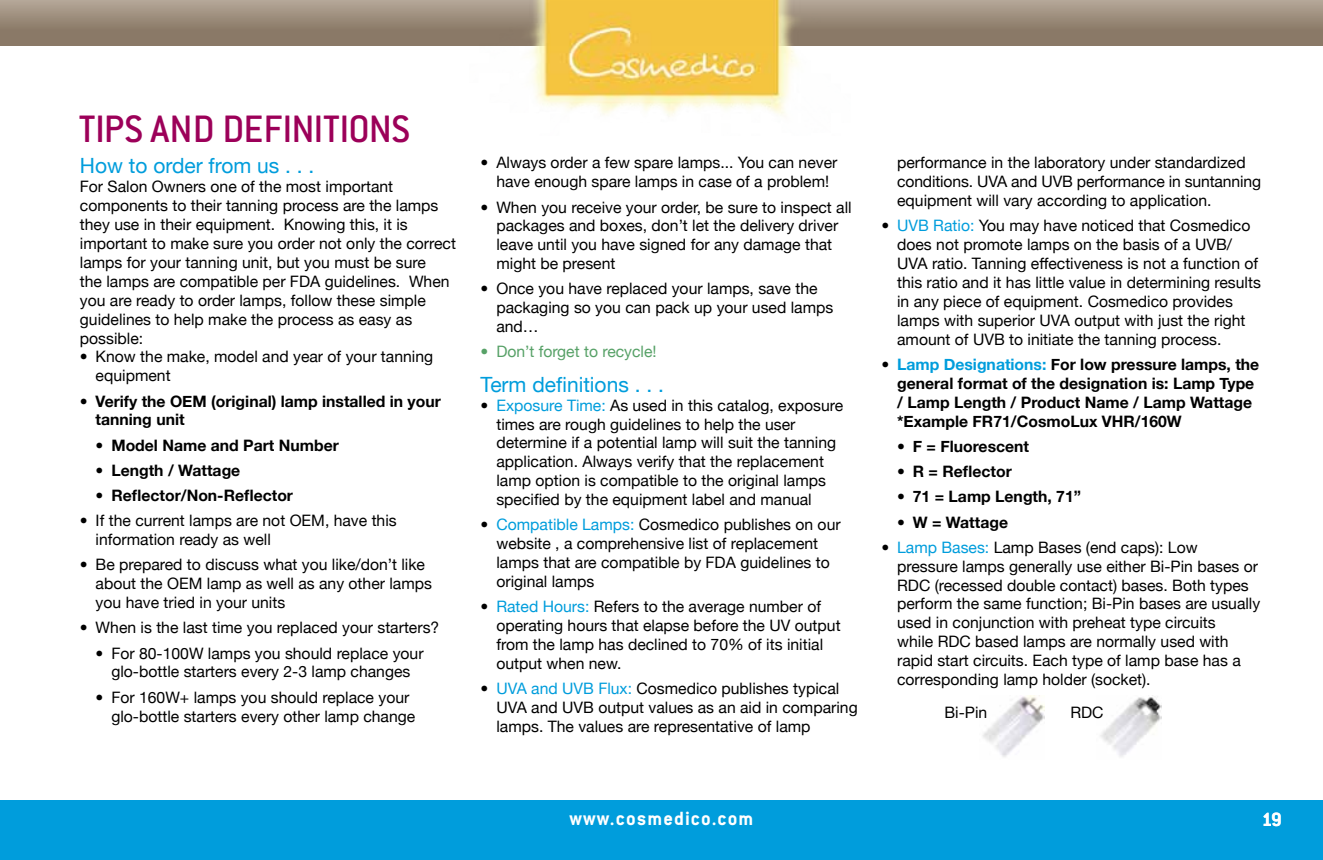
<style>
.page{position:relative;width:1323px;height:860px;background:#fff}
.page>*{position:absolute;margin:0;border:0;box-sizing:border-box;transform-origin:0 0}
.t1{font:500 42px "Conduit ITC";color:#9c0059}
.t2{font:21px "Helvetica Neue";color:#009ddc}
.t3{font:700 21px "Conduit ITC";letter-spacing:.05em;color:#fff}
.t4{font:15.75px/18.9px "Helvetica Neue";color:#000}
.t5{font:700 15.75px/18.9px "Helvetica Neue";color:#000}
.t6{font:15.75px "Helvetica Neue";color:#57a167}
.s1{color:#009ddc}
.s2{font-weight:400}
</style>
<div class="page">
<div style="left:0;top:800px;width:1323px;height:60px;background:#009ddc"></div>
<div style="left:0;top:0;width:1323px;height:46px;background:linear-gradient(to bottom,#b0a292,#82705d)"></div>
<img style="left:469px;top:0;width:385px;height:117px">
<img style="left:982px;top:695px;width:62px;height:62px">
<img style="left:1100px;top:695px;width:62px;height:62px">
<h1 class="t1" style="left:79px;top:106px;width:17px">TIPS</h1>
<h1 class="t1" style="left:151px;top:106px;width:149px">AND DEFINITIONS</h1>
<h2 class="t2" style="left:80px;top:148px;width:236px">How to order from us . . .</h2>
<p class="t4" style="left:80px;top:176px;width:378px">For Salon Owners one of the most important components to their tanning process are the lamps they use in their equipment. Knowing this, it is important to make sure you order not only the correct lamps for your tanning unit, but you must be sure<br>the lamps are compatible per FDA guidelines. When you are ready to order lamps, follow these simple guidelines to help make the process as easy as possible:</p>
<p class="t4" style="left:96px;top:346px;width:339px;text-indent:-16px">• Know the make, model and year of your tanning equipment</p>
<p class="t5" style="left:96px;top:391px;width:347px;text-indent:-16px">• Verify the OEM (original) lamp installed in your tanning unit</p>
<p class="t5" style="left:96px;top:435px;width:245px">• Model Name and Part Number</p>
<p class="t5" style="left:96px;top:460px;width:146px">• Length / Wattage</p>
<p class="t5" style="left:96px;top:485px;width:199px">• Reflector/Non-Reflector</p>
<p class="t4" style="left:96px;top:510px;width:303px;text-indent:-16px">• If the current lamps are not OEM, have this information ready as well</p>
<p class="t4" style="left:96px;top:554px;width:338px;text-indent:-16px">• Be prepared to discuss what you like/don’t like about the OEM lamp as well as any other lamps you have tried in your units</p>
<p class="t4" style="left:80px;top:617px;width:361px">• When is the last time you replaced your starters?</p>
<p class="t4" style="left:96px;top:642px;width:329px;text-align:center">• For 80-100W lamps you should replace your glo-bottle starters every 2-3 lamp changes</p>
<p class="t4" style="left:111px;top:686px;width:305px;text-indent:-16px">• For 160W+ lamps you should replace your glo-bottle starters every other lamp change</p>
<p class="t4" style="left:481px;top:152px;width:358px;text-align:center">• Always order a few spare lamps... You can never have enough spare lamps in case of a problem!</p>
<p class="t4" style="left:496px;top:196px;width:357px;text-indent:-16px">• When you receive your order, be sure to inspect all packages and boxes, don’t let the delivery driver leave until you have signed for any damage that might be present</p>
<p class="t4" style="left:496px;top:278px;width:338px;text-indent:-16px">• Once you have replaced your lamps, save the packaging so you can pack up your used lamps and…</p>
<p class="t6" style="left:481px;top:338px;width:178px">• Don’t forget to recycle!</p>
<h2 class="t2" style="left:481px;top:366px;width:185px">Term definitions . . .</h2>
<p class="t4" style="left:496px;top:394px;width:348px;text-indent:-16px">• <span class="s1">Exposure Time:</span> As used in this catalog, exposure times are rough guidelines to help the user determine if a potential lamp will suit the tanning application. Always verify that the replacement lamp option is compatible to the original lamps specified by the equipment label and manual</p>
<p class="t4" style="left:496px;top:514px;width:346px;text-indent:-16px">• <span class="s1">Compatible Lamps:</span> Cosmedico publishes on our website , a comprehensive list of replacement lamps that are compatible by FDA guidelines to original lamps</p>
<p class="t4" style="left:496px;top:596px;width:346px;text-indent:-16px">• <span class="s1">Rated Hours:</span> Refers to the average number of operating hours that elapse before the UV output from the lamp has declined to 70% of its initial output when new.</p>
<p class="t4" style="left:496px;top:678px;width:363px;text-indent:-16px">• <span class="s1">UVA and UVB Flux:</span> Cosmedico publishes typical<br>UVA and UVB output values as an aid in comparing lamps. The values are representative of lamp</p>
<p class="t4" style="left:897px;top:152px;width:365px">performance in the laboratory under standardized conditions. UVA and UVB performance in suntanning equipment will vary according to application.</p>
<p class="t4" style="left:897px;top:215px;width:365px;text-indent:-16px">• <span class="s1">UVB Ratio:</span> You may have noticed that Cosmedico does not promote lamps on the basis of a UVB/ UVA ratio. Tanning effectiveness is not a function of this ratio and it has little value in determining results in any piece of equipment. Cosmedico provides lamps with superior UVA output with just the right amount of UVB to initiate the tanning process.</p>
<p class="t5" style="left:897px;top:354px;width:364px;text-indent:-16px"><span class="s2">•</span> <span class="s1">Lamp Designations:</span> For low pressure lamps, the general format of the designation is: Lamp Type / Lamp Length / Product Name / Lamp Wattage *Example FR71/CosmoLux VHR/160W</p>
<p class="t5" style="left:897px;top:436px;width:133px">• F = Fluorescent</p>
<p class="t5" style="left:897px;top:461px;width:116px">• R = Reflector</p>
<p class="t5" style="left:897px;top:486px;width:185px">• 71 = Lamp Length, 71”</p>
<p class="t5" style="left:897px;top:512px;width:112px">• W = Wattage</p>
<p class="t4" style="left:897px;top:537px;width:365px;text-indent:-16px">• <span class="s1">Lamp Bases:</span> Lamp Bases (end caps): Low pressure lamps generally use either Bi-Pin bases or RDC (recessed double contact) bases. Both types perform the same function; Bi-Pin bases are usually used in conjunction with preheat type circuits<br>while RDC based lamps are normally used with rapid start circuits. Each type of lamp base has a corresponding lamp holder (socket).</p>
<p class="t4" style="left:944px;top:702px;width:44px">Bi-Pin</p>
<p class="t4" style="left:1070px;top:702px;width:35px">RDC</p>
<h2 class="t3" style="left:570px;top:806px;width:185px">www.cosmedico.com</h2>
<h2 class="t3" style="left:1262px;top:807px;width:22px">19</h2>
</div>
